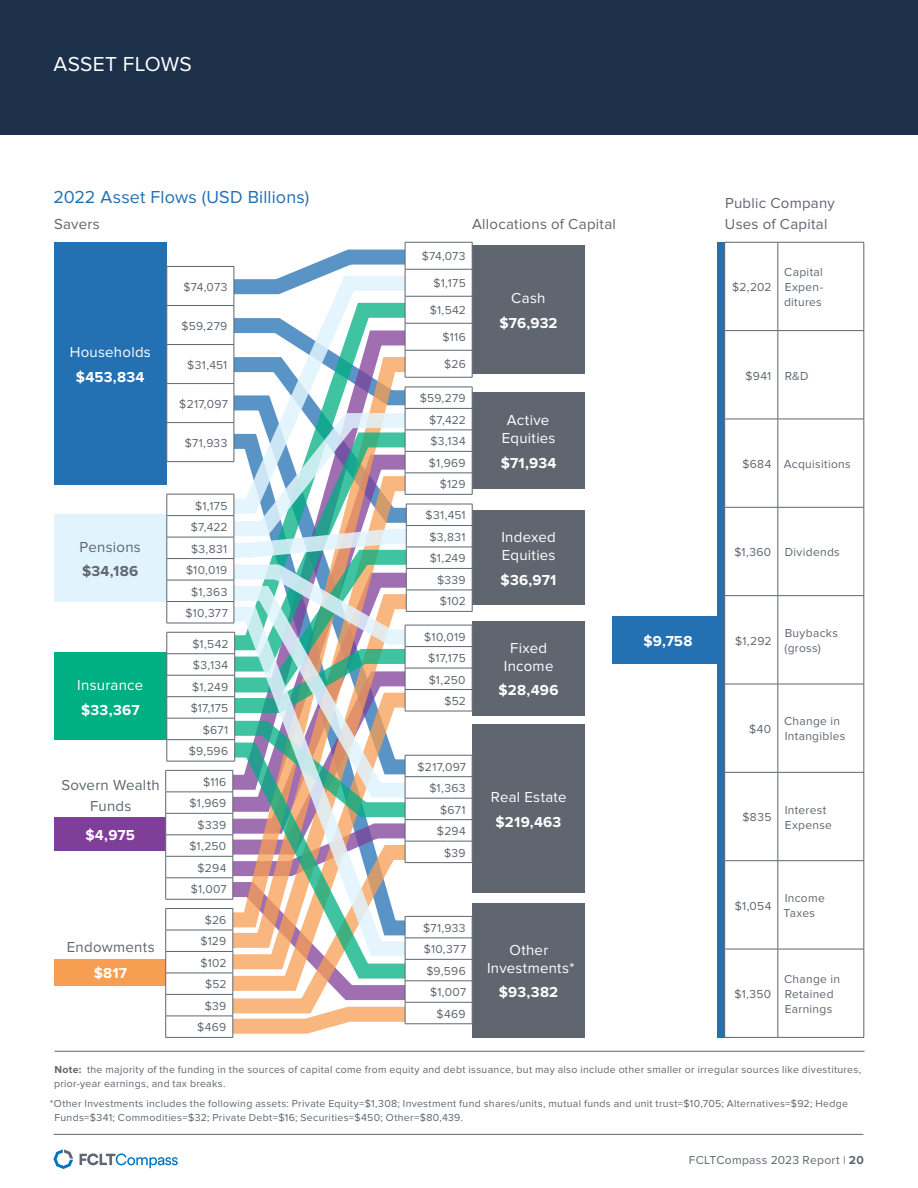
<style>
.page{position:relative;width:918px;height:1188px;background:#fff}
.page>*{position:absolute;margin:0;border:0;box-sizing:border-box;transform-origin:0 0}
.t1{font:21px "Proxima Nova";letter-spacing:.01em;color:#fff}
.t2{font:18px "Proxima Nova";letter-spacing:.01em;color:#2370b3}
.t3{font:15px/18px "Proxima Nova";letter-spacing:.015em;color:#fff;text-align:center}
.t4{font:15px/21px "Proxima Nova";letter-spacing:.015em;color:#5f6670}
.t5{font:700 15px "Proxima Nova";letter-spacing:.015em;color:#fff}
.t6{font:700 15px "Proxima Nova";color:#5f6670}
.t7{font:12px/21.5px "Proxima Nova";letter-spacing:.025em;color:#5f6670;text-align:right}
.t8{font:10.5px/13.5px "Proxima Nova";letter-spacing:.03em;color:#5f6670}
.s1{font-weight:700}
</style>
<div class="page">
<hr style="left:53px;top:1134px;width:810px;height:1px;background:#5f6670">
<svg style="left:53px;top:1149px;width:20px;height:20px"></svg>
<svg style="left:80px;top:1153px;width:98px;height:15px"></svg>
<div style="left:0;top:0;width:918px;height:135px;background:#1c304a"></div>
<hr style="left:55px;top:1051px;width:810px;height:1px;background:#5f6670">
<div style="left:718px;top:242px;width:13px;height:796px;background:#2370b3"></div>
<div style="left:612px;top:616px;width:112px;height:47px;background:#2370b3"></div>
<svg style="left:725px;top:243px;width:53px;height:794px"></svg>
<hr style="left:724px;top:242px;width:54px;height:1px;background:#5f6670">
<hr style="left:724px;top:242px;width:1px;height:88px;background:#5f6670">
<hr style="left:778px;top:242px;width:86px;height:1px;background:#5f6670">
<hr style="left:778px;top:242px;width:1px;height:88px;background:#5f6670">
<hr style="left:864px;top:242px;width:1px;height:88px;background:#5f6670">
<hr style="left:724px;top:330px;width:54px;height:1px;background:#5f6670">
<hr style="left:724px;top:331px;width:1px;height:88px;background:#5f6670">
<hr style="left:778px;top:330px;width:86px;height:1px;background:#5f6670">
<hr style="left:778px;top:331px;width:1px;height:88px;background:#5f6670">
<hr style="left:864px;top:331px;width:1px;height:88px;background:#5f6670">
<hr style="left:724px;top:419px;width:54px;height:1px;background:#5f6670">
<hr style="left:724px;top:419px;width:1px;height:88px;background:#5f6670">
<hr style="left:778px;top:419px;width:86px;height:1px;background:#5f6670">
<hr style="left:778px;top:419px;width:1px;height:88px;background:#5f6670">
<hr style="left:864px;top:419px;width:1px;height:88px;background:#5f6670">
<hr style="left:724px;top:507px;width:54px;height:1px;background:#5f6670">
<hr style="left:724px;top:507px;width:1px;height:88px;background:#5f6670">
<hr style="left:778px;top:507px;width:86px;height:1px;background:#5f6670">
<hr style="left:778px;top:507px;width:1px;height:88px;background:#5f6670">
<hr style="left:864px;top:507px;width:1px;height:88px;background:#5f6670">
<hr style="left:724px;top:595px;width:54px;height:1px;background:#5f6670">
<hr style="left:724px;top:596px;width:1px;height:88px;background:#5f6670">
<hr style="left:778px;top:595px;width:86px;height:1px;background:#5f6670">
<hr style="left:778px;top:596px;width:1px;height:88px;background:#5f6670">
<hr style="left:864px;top:596px;width:1px;height:88px;background:#5f6670">
<hr style="left:724px;top:684px;width:54px;height:1px;background:#5f6670">
<hr style="left:724px;top:684px;width:1px;height:88px;background:#5f6670">
<hr style="left:778px;top:684px;width:86px;height:1px;background:#5f6670">
<hr style="left:778px;top:684px;width:1px;height:88px;background:#5f6670">
<hr style="left:864px;top:684px;width:1px;height:88px;background:#5f6670">
<hr style="left:724px;top:772px;width:54px;height:1px;background:#5f6670">
<hr style="left:724px;top:773px;width:1px;height:88px;background:#5f6670">
<hr style="left:778px;top:772px;width:86px;height:1px;background:#5f6670">
<hr style="left:778px;top:773px;width:1px;height:88px;background:#5f6670">
<hr style="left:864px;top:773px;width:1px;height:88px;background:#5f6670">
<hr style="left:724px;top:860px;width:54px;height:1px;background:#5f6670">
<hr style="left:724px;top:861px;width:1px;height:88px;background:#5f6670">
<hr style="left:778px;top:860px;width:86px;height:1px;background:#5f6670">
<hr style="left:778px;top:861px;width:1px;height:88px;background:#5f6670">
<hr style="left:864px;top:861px;width:1px;height:88px;background:#5f6670">
<hr style="left:724px;top:949px;width:54px;height:1px;background:#5f6670">
<hr style="left:724px;top:949px;width:1px;height:88px;background:#5f6670">
<hr style="left:778px;top:949px;width:86px;height:1px;background:#5f6670">
<hr style="left:778px;top:949px;width:1px;height:88px;background:#5f6670">
<hr style="left:864px;top:949px;width:1px;height:88px;background:#5f6670">
<hr style="left:724px;top:1037px;width:54px;height:1px;background:#5f6670">
<hr style="left:778px;top:1037px;width:86px;height:1px;background:#5f6670">
<div style="left:54px;top:242px;width:113px;height:243px;background:#2370b3"></div>
<div style="left:54px;top:514px;width:113px;height:88px;background:#e1f4fd"></div>
<div style="left:54px;top:652px;width:113px;height:88px;background:#00af82"></div>
<div style="left:54px;top:817px;width:113px;height:34px;background:#7f3f98"></div>
<div style="left:54px;top:959px;width:113px;height:27px;background:#f89e53"></div>
<hr style="left:166px;top:1037px;width:67px;height:1px;background:#5f6670">
<div style="left:472px;top:246px;width:113px;height:128px;background:#5f6670"></div>
<div style="left:472px;top:392px;width:113px;height:97px;background:#5f6670"></div>
<div style="left:472px;top:511px;width:113px;height:94px;background:#5f6670"></div>
<div style="left:472px;top:903px;width:113px;height:135px;background:#5f6670"></div>
<div style="left:472px;top:621px;width:113px;height:94px;background:#5f6670"></div>
<div style="left:472px;top:725px;width:113px;height:168px;background:#5f6670"></div>
<svg style="left:165px;top:242px;width:308px;height:795px"></svg>
<hr style="left:405px;top:862px;width:67px;height:1px;background:#5f6670">
<h1 class="t1" style="left:53px;top:52px;width:140px">ASSET FLOWS</h1>
<h2 class="t2" style="left:53px;top:187px;width:257px">2022 Asset Flows (USD Billions)</h2>
<p class="t4" style="left:725px;top:192px;width:111px">Public Company<br>Uses of Capital</p>
<p class="t4" style="left:54px;top:213px;width:47px">Savers</p>
<p class="t4" style="left:472px;top:213px;width:145px">Allocations of Capital</p>
<p class="t3" style="left:70px;top:343px;width:83px">Households</p>
<p class="t5" style="left:76px;top:368px;width:70px">$453,834</p>
<p class="t4" style="left:80px;top:536px;width:63px">Pensions</p>
<p class="t6" style="left:82px;top:563px;width:58px">$34,186</p>
<p class="t3" style="left:77px;top:676px;width:68px">Insurance</p>
<p class="t5" style="left:81px;top:701px;width:60px">$33,367</p>
<p class="t7" style="left:183px;top:276px;width:45px">$74,073</p>
<p class="t7" style="left:182px;top:315px;width:47px">$59,279</p>
<p class="t7" style="left:187px;top:354px;width:42px">$31,451</p>
<p class="t7" style="left:179px;top:393px;width:50px">$217,097</p>
<p class="t7" style="left:185px;top:432px;width:44px">$71,933</p>
<p class="t7" style="left:186px;top:495px;width:44px">$1,175 $7,422 $3,831 $10,019 $1,363 $10,377</p>
<p class="t7" style="left:189px;top:633px;width:41px">$1,542 $3,134 $1,249 $17,175 $671 $9,596</p>
<p class="t4" style="left:61px;top:774px;width:100px;text-align:center">Sovern Wealth<br>Funds</p>
<p class="t7" style="left:189px;top:771px;width:39px">$116 $1,969 $339 $1,250 $294 $1,007</p>
<p class="t5" style="left:85px;top:827px;width:51px">$4,975</p>
<p class="t4" style="left:67px;top:937px;width:89px">Endowments</p>
<p class="t5" style="left:94px;top:965px;width:35px">$817</p>
<p class="t7" style="left:197px;top:909px;width:31px">$26 $129 $102 $52 $39 $469</p>
<p class="t7" style="left:422px;top:246px;width:45px">$74,073</p>
<p class="t7" style="left:434px;top:273px;width:34px">$1,175</p>
<p class="t7" style="left:430px;top:300px;width:38px">$1,542</p>
<p class="t7" style="left:443px;top:327px;width:25px">$116</p>
<p class="t7" style="left:444px;top:354px;width:23px">$26</p>
<p class="t7" style="left:420px;top:388px;width:48px">$59,279 $7,422 $3,134 $1,969 $129</p>
<p class="t7" style="left:426px;top:505px;width:42px">$31,451 $3,831 $1,249 $339 $102</p>
<p class="t7" style="left:424px;top:626px;width:43px">$10,019 $17,175 $1,250 $52</p>
<p class="t7" style="left:418px;top:756px;width:50px">$217,097 $1,363 $671 $294 $39</p>
<p class="t3" style="left:511px;top:290px;width:36px">Cash</p>
<p class="t5" style="left:499px;top:314px;width:60px">$76,932</p>
<p class="t3" style="left:502px;top:411px;width:55px">Active<br>Equities</p>
<p class="t5" style="left:501px;top:454px;width:57px">$71,934</p>
<p class="t3" style="left:501px;top:528px;width:56px;text-align:left">Indexed<br>Equities</p>
<p class="t5" style="left:501px;top:571px;width:57px">$36,971</p>
<p class="t3" style="left:504px;top:639px;width:51px">Fixed<br>Income</p>
<p class="t5" style="left:499px;top:682px;width:61px">$28,496</p>
<p class="t3" style="left:491px;top:789px;width:77px">Real Estate</p>
<p class="t5" style="left:496px;top:814px;width:67px">$219,463</p>
<p class="t7" style="left:423px;top:917px;width:45px">$71,933 $10,377 $9,596 $1,007 $469</p>
<p class="t3" style="left:487px;top:941px;width:89px">Other<br>Investments*</p>
<p class="t5" style="left:499px;top:984px;width:61px">$93,382</p>
<p class="t5" style="left:644px;top:632px;width:50px">$9,758</p>
<p class="t7" style="left:732px;top:277px;width:41px">$2,202</p>
<p class="t7" style="left:784px;top:265px;width:41px;line-height:15px;text-align:justify">Capital Expen&shy;ditures</p>
<p class="t7" style="left:746px;top:365px;width:64px">$941 R&amp;D</p>
<p class="t7" style="left:742px;top:453px;width:110px">$684 Acquisitions</p>
<p class="t7" style="left:734px;top:542px;width:107px">$1,360 Dividends</p>
<p class="t7" style="left:735px;top:630px;width:38px">$1,292</p>
<p class="t7" style="left:785px;top:626px;width:55px;line-height:15px;text-align:left">Buybacks (gross)</p>
<p class="t7" style="left:749px;top:718px;width:24px">$40</p>
<p class="t7" style="left:784px;top:714px;width:63px;line-height:15px;text-align:left">Change in<br>Intangibles</p>
<p class="t7" style="left:743px;top:807px;width:30px">$835</p>
<p class="t7" style="left:785px;top:802px;width:49px;line-height:15px;text-align:left">Interest<br>Expense</p>
<p class="t7" style="left:735px;top:895px;width:38px">$1,054</p>
<p class="t7" style="left:784px;top:891px;width:43px;line-height:15px;text-align:left">Income<br>Taxes</p>
<p class="t7" style="left:735px;top:983px;width:38px">$1,350</p>
<p class="t7" style="left:784px;top:972px;width:57px;line-height:15px;text-align:left">Change in<br>Retained<br>Earnings</p>
<p class="t8" style="left:54px;top:1063px;width:809px"><span class="s1">Note:</span> the majority of the funding in the sources of capital come from equity and debt issuance, but may also include other smaller or irregular sources like divestitures, prior-year earnings, and tax breaks.</p>
<p class="t8" style="left:54px;top:1097px;width:795px;text-indent:-4px">*Other Investments includes the following assets: Private Equity=$1,308; Investment fund shares/units, mutual funds and unit trust=$10,705; Alternatives=$92; Hedge<br>Funds=$341; Commodities=$32; Private Debt=$16; Securities=$450; Other=$80,439.</p>
<p class="t7" style="left:689px;top:1150px;width:177px">FCLTCompass 2023 Report | <span class="s1">20</span></p>
</div>
